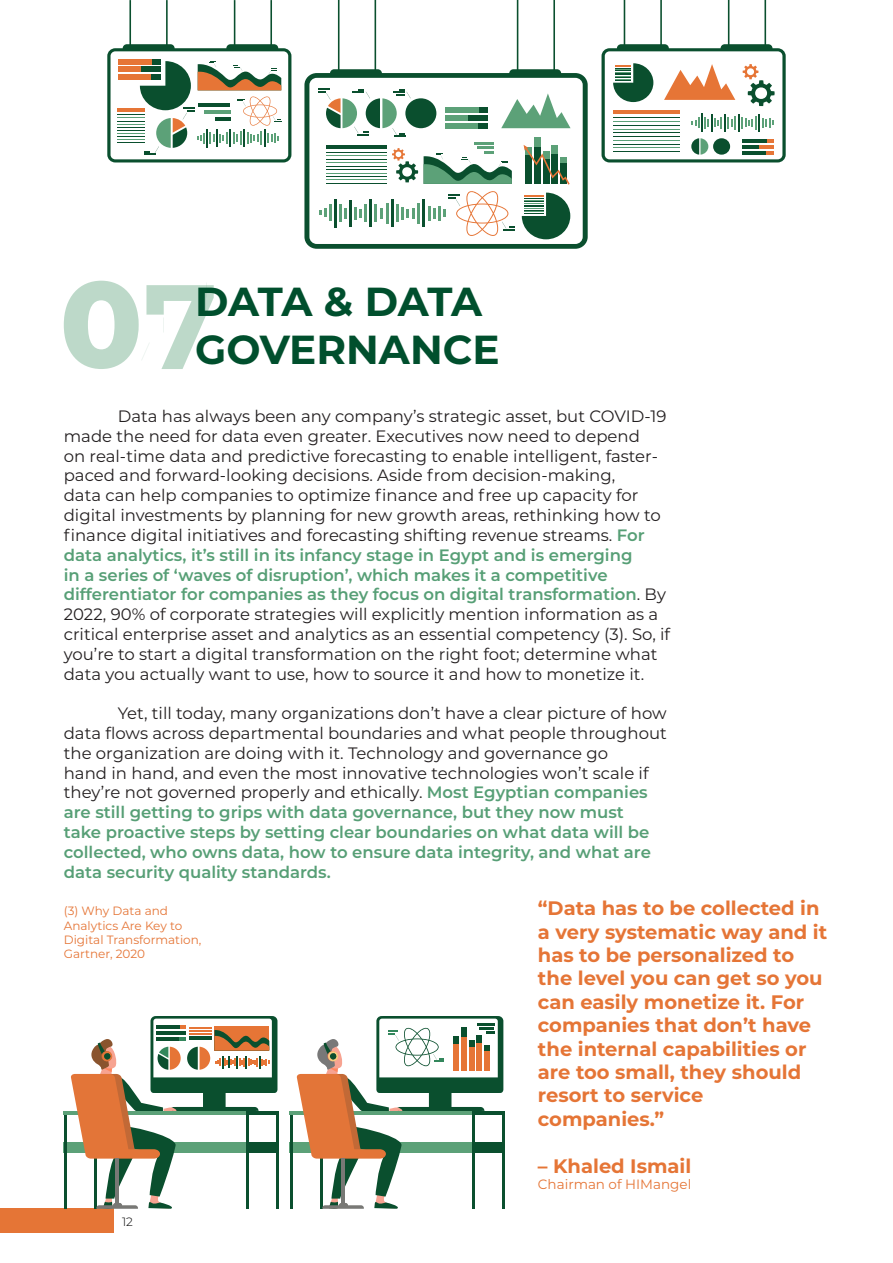
<style>
.page{position:relative;width:893px;height:1263px;background:#fff}
.page>*{position:absolute;margin:0;border:0;box-sizing:border-box;transform-origin:0 0}
.Titles{font:700 40.5px/48.6px "Montserrat";letter-spacing:-.01em;color:#004f2d}
.Titles-2{font:700 19.5px/23.4px "Montserrat";color:#e57536}
.t1{font:16.5px/19.8px "Montserrat";color:#231f20}
.Titles-3{font:13.5px "Montserrat";color:#e57536}
.Titles-4{font:12px/14.4px "Montserrat";color:#e57536}
.t2{font:300 12px "Montserrat";color:#000}
.s1{font-weight:600;color:#579f76}
</style>
<div class="page">
<div style="left:1px;top:1208px;width:113px;height:24px;background:#e57536"></div>
<svg style="left:64px;top:281px;width:150px;height:88px"></svg>
<svg style="left:304px;top:0;width:284px;height:249px"></svg>
<svg style="left:601px;top:0;width:185px;height:162px"></svg>
<svg style="left:107px;top:0;width:184px;height:162px"></svg>
<svg style="left:66px;top:1142px;width:5px;height:10px"></svg>
<hr style="left:277px;top:1111px;width:2px;height:98px;background:#0a4f2e">
<hr style="left:64px;top:1111px;width:2px;height:98px;background:#0a4f2e">
<hr style="left:64px;top:1111px;width:215px;height:3px;background:#5ca178">
<hr style="left:247px;top:1111px;width:32px;height:3px;background:#0a4f2e">
<hr style="left:503px;top:1111px;width:2px;height:98px;background:#0a4f2e">
<hr style="left:290px;top:1111px;width:2px;height:98px;background:#0a4f2e">
<hr style="left:290px;top:1111px;width:215px;height:3px;background:#5ca178">
<hr style="left:472px;top:1111px;width:33px;height:3px;background:#0a4f2e">
<svg style="left:296px;top:1016px;width:207px;height:193px"></svg>
<svg style="left:71px;top:1016px;width:206px;height:193px"></svg>
<p class="Titles" style="left:195px;top:275px;width:306px">DATA &amp; DATA<br>GOVERNANCE</p>
<p class="t1" style="left:64px;top:406px;width:608px;text-indent:54px">Data has always been any company’s strategic asset, but COVID-19 made the need for data even greater. Executives now need to depend<br>on real-time data and predictive forecasting to enable intelligent, faster&shy;paced and forward-looking decisions. Aside from decision-making,<br>data can help companies to optimize finance and free up capacity for digital investments by planning for new growth areas, rethinking how to finance digital initiatives and forecasting shifting revenue streams. <span class="s1">For data analytics, it’s still in its infancy stage in Egypt and is emerging<br>in a series of ‘waves of disruption’, which makes it a competitive differentiator for companies as they focus on digital transformation</span>. By 2022, 90% of corporate strategies will explicitly mention information as a critical enterprise asset and analytics as an essential competency (3). So, if you’re to start a digital transformation on the right foot; determine what data you actually want to use, how to source it and how to monetize it.</p>
<p class="t1" style="left:64px;top:703px;width:605px;text-indent:54px">Yet, till today, many organizations don’t have a clear picture of how data flows across departmental boundaries and what people throughout the organization are doing with it. Technology and governance go<br>hand in hand, and even the most innovative technologies won’t scale if they’re not governed properly and ethically. <span class="s1">Most Egyptian companies are still getting to grips with data governance, but they now must<br>take proactive steps by setting clear boundaries on what data will be collected, who owns data, how to ensure data integrity, and what are data security quality standards.</span></p>
<p class="Titles-4" style="left:64px;top:903px;width:139px">(3) Why Data and<br>Analytics Are Key to<br>Digital Transformation,<br>Gartner, 2020</p>
<p class="Titles-2" style="left:538px;top:895px;width:291px">“Data has to be collected in a very systematic way and it has to be personalized to the level you can get so you can easily monetize it. For companies that don’t have the internal capabilities or are too small, they should resort to service companies.”</p>
<p class="Titles-2" style="left:538px;top:1153px;width:155px">– Khaled Ismail</p>
<p class="Titles-3" style="left:538px;top:1175px;width:155px">Chairman of HIMangel</p>
<p class="t2" style="left:122px;top:1214px;width:12px">12</p>
</div>
